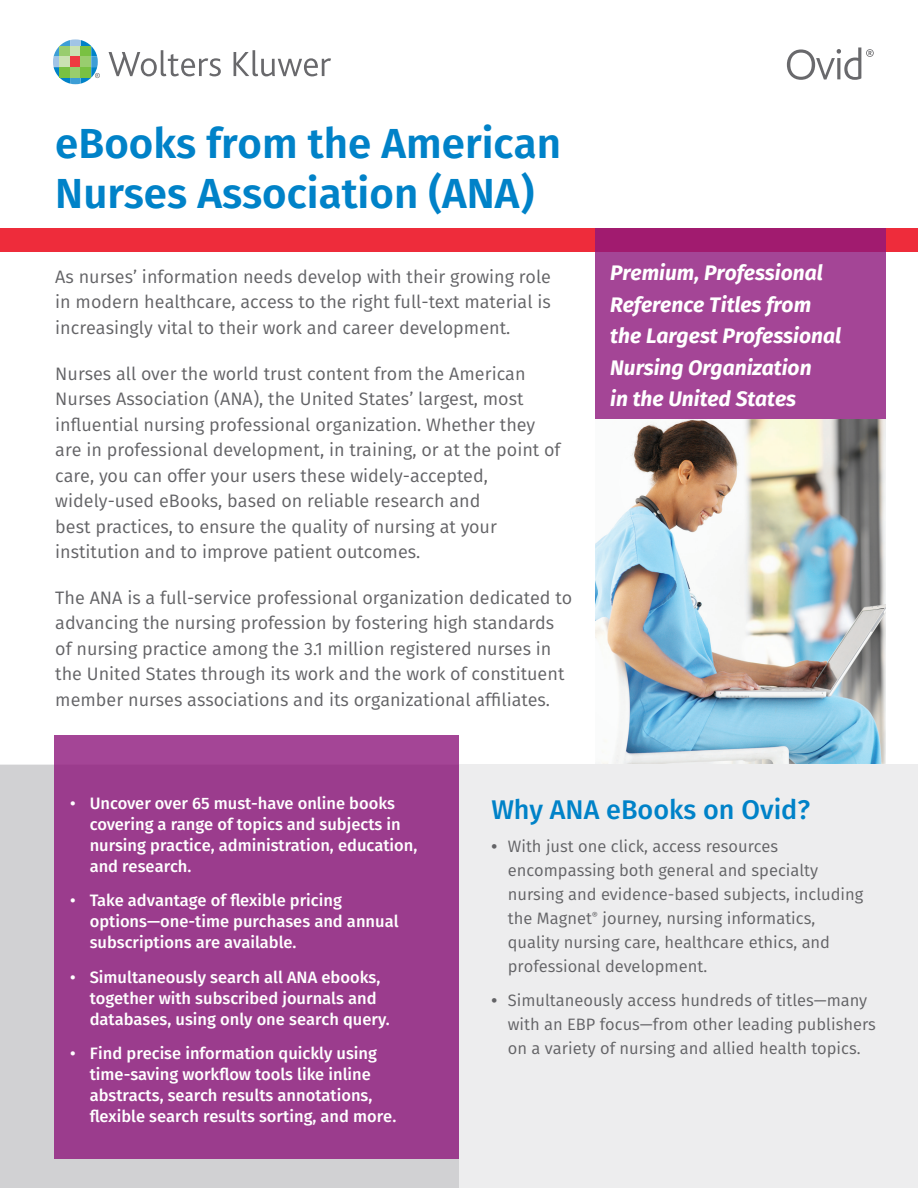
<style>
.page{position:relative;width:918px;height:1188px;background:#fff}
.page>*{position:absolute;margin:0;border:0;box-sizing:border-box;transform-origin:0 0}
.t1{font:600 42px/50.4px "Fira Sans";color:#0082c8}
.t2{font:500 27px "Fira Sans";color:#0082c8}
.t3{font:italic 700 21px/31.5px "Fira Sans";color:#fff}
.t4{font:18px/25.5px "Fira Sans";color:#636366}
.t5{font:500 16.5px/21px "Fira Sans";color:#fff}
.t6{font:16.5px/24px "Fira Sans";color:#636366}
.s1{font-weight:700}
</style>
<div class="page">
<img style="left:595px;top:419px;width:291px;height:346px">
<div style="left:0;top:228px;width:918px;height:24px;background:#ee2c3b"></div>
<svg style="left:595px;top:228px;width:291px;height:191px;fill:#a44596"></svg>
<div style="left:0;top:765px;width:918px;height:423px;background:#ededee"></div>
<div style="left:0;top:765px;width:459px;height:423px;background:#d1d1d3"></div>
<div style="left:54px;top:735px;width:405px;height:424px;background:#9b3c8d"></div>
<svg style="left:53px;top:39px;width:47px;height:45px"></svg>
<svg style="left:109px;top:50px;width:112px;height:26px"></svg>
<svg style="left:234px;top:50px;width:97px;height:26px"></svg>
<svg style="left:787px;top:47px;width:87px;height:33px"></svg>
<h1 class="t1" style="left:55px;top:116px;width:507px">eBooks from the American<br>Nurses Association (ANA)</h1>
<p class="t4" style="left:55px;top:263px;width:497px;text-align:justify">As nurses’ information needs develop with their growing role in modern healthcare, access to the right full-text material is increasingly vital to their work and career development.</p>
<p class="t4" style="left:55px;top:360px;width:507px">Nurses all over the world trust content from the American Nurses Association (ANA), the United States’ largest, most influential nursing professional organization. Whether they are in professional development, in training, or at the point of care, you can offer your users these widely-accepted, widely-used eBooks, based on reliable research and<br>best practices, to ensure the quality of nursing at your institution and to improve patient outcomes.</p>
<p class="t4" style="left:55px;top:584px;width:518px">The ANA is a full-service professional organization dedicated to advancing the nursing profession by fostering high standards of nursing practice among the 3.1 million registered nurses in the United States through its work and the work of constituent member nurses associations and its organizational affiliates.</p>
<p class="t3" style="left:610px;top:256px;width:232px">Premium, Professional<br>Reference Titles from the Largest Professional<br>Nursing Organization<br>in the United States</p>
<p class="t5" style="left:90px;top:792px;width:329px;text-indent:-19px">• Uncover over 65 must-have online books covering a range of topics and subjects in nursing practice, administration, education, and research.</p>
<p class="t5" style="left:90px;top:889px;width:310px;text-indent:-19px">• Take advantage of flexible pricing options—one-time purchases and annual subscriptions are available.</p>
<p class="t5" style="left:90px;top:966px;width:302px;text-indent:-19px">• Simultaneously search all ANA ebooks, together with subscribed journals and databases, using only one search query.</p>
<p class="t5" style="left:90px;top:1042px;width:308px;text-indent:-19px">• Find precise information quickly using time-saving workflow tools like inline abstracts, search results annotations, flexible search results sorting, and more.</p>
<h2 class="t2" style="left:491px;top:787px;width:320px">Why ANA eBooks on Ovid?</h2>
<p class="t6" style="left:508px;top:834px;width:357px;text-indent:-16px"><span class="s1">•</span> With just one click, access resources encompassing both general and specialty nursing and evidence-based subjects, including the Magnet<sup>®</sup> journey, nursing informatics, quality nursing care, healthcare ethics, and professional development.</p>
<p class="t6" style="left:508px;top:988px;width:370px;text-indent:-16px"><span class="s1">•</span> Simultaneously access hundreds of titles—many with an EBP focus—from other leading publishers on a variety of nursing and allied health topics.</p>
</div>
